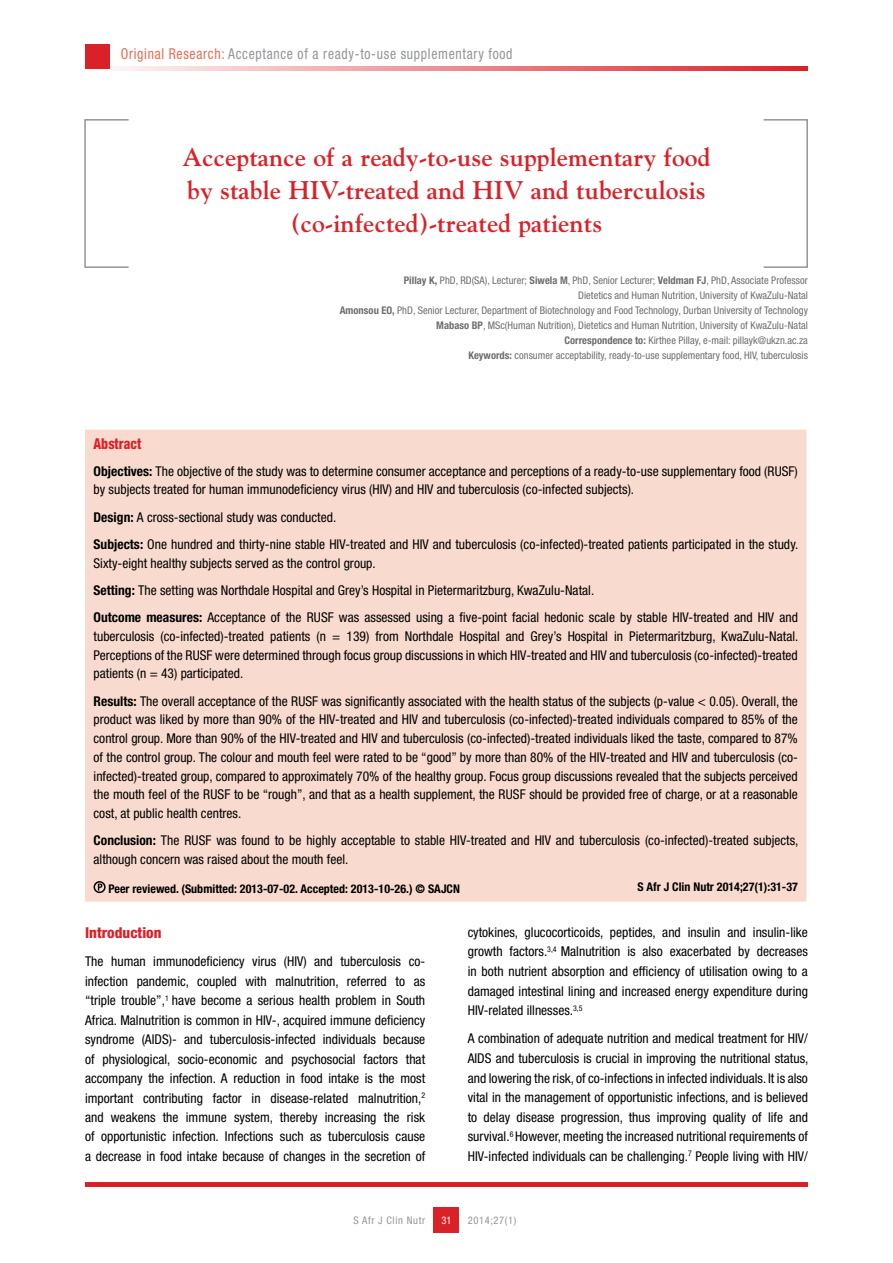
<style>
.page{position:relative;width:893px;height:1263px;background:#fff}
.page>*{position:absolute;margin:0;border:0;box-sizing:border-box;transform-origin:0 0}
.t1{font:700 25.5px/33px "Goudy";color:#da2128;text-align:center}
.t2{font:condensed 15px "Helvetica Neue LT Std";letter-spacing:.05em;color:#939598;scale:.91 1}
.t3{font:800 condensed 15px "Helvetica Neue LT Std";color:#da2128}
.t4{font:800 condensed 15px "Helvetica Neue LT Std";color:#da2128;scale:.9 1}
.t5{font:condensed 13.5px/19.5px "Helvetica Neue LT Std";color:#000;text-align:justify}
.t6{font:700 condensed 12px "Helvetica Neue LT Std";color:#000}
.t7{font:condensed 10.5px/15px "Helvetica Neue LT Std";color:#6d6e71;text-align:right}
.t8{font:condensed 10.5px "Helvetica Neue LT Std";letter-spacing:.06em;color:#939598}
.t9{font:condensed 10.5px "Helvetica Neue LT Std";color:#fff}
.s1{color:#e36e54}
.s2{font-weight:700}
</style>
<div class="page">
<div style="left:434px;top:1208px;width:25px;height:25px;background:#da2128"></div>
<div style="left:85px;top:1182px;width:723px;height:5px;background:#da2128"></div>
<svg style="left:85px;top:66px;width:723px;height:5px;background:#eb8b8f"></svg>
<div style="left:763px;top:119px;width:45px;height:149px;border:2px solid #939598"></div>
<div style="left:84px;top:119px;width:45px;height:149px;border:2px solid #939598"></div>
<div style="left:85px;top:44px;width:24px;height:24px;background:#da2128"></div>
<div style="left:85px;top:430px;width:721px;height:472px;background:#f8dbce"></div>
<div style="left:94px;top:881px;width:12px;height:12px;border:2px solid #000;border-radius:50%"></div>
<svg style="left:98px;top:884px;width:4px;height:6px"></svg>
<p class="t2" style="left:121px;top:45px;width:432px"><span class="s1">Original Research:</span> Acceptance of a ready-to-use supplementary food</p>
<h1 class="t1" style="left:183px;top:140px;width:529px">Acceptance of a ready-to-use supplementary food by stable HIV-treated and HIV and tuberculosis (co-infected)-treated patients</h1>
<p class="t7" style="left:340px;top:272px;width:470px"><span class="s2">Pillay K,</span> PhD, RD(SA), Lecturer; <span class="s2">Siwela M</span>, PhD, Senior Lecturer; <span class="s2">Veldman FJ</span>, PhD, Associate Professor<br>Dietetics and Human Nutrition, University of KwaZulu-Natal<br><span class="s2">Amonsou EO,</span> PhD, Senior Lecturer, Department of Biotechnology and Food Technology, Durban University of Technology <span class="s2">Mabaso BP</span>, MSc(Human Nutrition), Dietetics and Human Nutrition, University of KwaZulu-Natal<br><span class="s2">Correspondence to:</span> Kirthee Pillay, e-mail: pillayk@ukzn.ac.za<br><span class="s2">Keywords:</span> consumer acceptability, ready-to-use supplementary food, HIV, tuberculosis</p>
<p class="t4" style="left:94px;top:434px;width:55px">Abstract</p>
<p class="t5" style="left:94px;top:461px;width:706px;line-height:18.8px"><span class="s2">Objectives:</span> The objective of the study was to determine consumer acceptance and perceptions of a ready-to-use supplementary food (RUSF) by subjects treated for human immunodeficiency virus (HIV) and HIV and tuberculosis (co-infected subjects).</p>
<p class="t5" style="left:94px;top:503px;width:706px;line-height:27.3px"><span class="s2">Design:</span> A cross-sectional study was conducted.<br><span class="s2">Subjects:</span> One hundred and thirty-nine stable HIV-treated and HIV and tuberculosis (co-infected)-treated patients participated in the study.</p>
<p class="t5" style="left:94px;top:549px;width:706px;line-height:27.3px;text-align:left">Sixty-eight healthy subjects served as the control group.<br><span class="s2">Setting:</span> The setting was Northdale Hospital and Grey’s Hospital in Pietermaritzburg, KwaZulu-Natal.<br><span class="s2">Outcome measures:</span> Acceptance of the RUSF was assessed using a five-point facial hedonic scale by stable HIV-treated and HIV and</p>
<p class="t5" style="left:94px;top:626px;width:706px;line-height:18.8px">tuberculosis (co-infected)-treated patients (n = 139) from Northdale Hospital and Grey’s Hospital in Pietermaritzburg, KwaZulu-Natal.<br>Perceptions of the RUSF were determined through focus group discussions in which HIV-treated and HIV and tuberculosis (co-infected)-treated patients (n = 43) participated.</p>
<p class="t5" style="left:94px;top:691px;width:706px;line-height:18.8px"><span class="s2">Results:</span> The overall acceptance of the RUSF was significantly associated with the health status of the subjects (p-value &lt; 0.05). Overall, the product was liked by more than 90% of the HIV-treated and HIV and tuberculosis (co-infected)-treated individuals compared to 85% of the control group. More than 90% of the HIV-treated and HIV and tuberculosis (co-infected)-treated individuals liked the taste, compared to 87% of the control group. The colour and mouth feel were rated to be “good” by more than 80% of the HIV-treated and HIV and tuberculosis (co&shy;infected)-treated group, compared to approximately 70% of the healthy group. Focus group discussions revealed that the subjects perceived the mouth feel of the RUSF to be “rough”, and that as a health supplement, the RUSF should be provided free of charge, or at a reasonable cost, at public health centres.</p>
<p class="t5" style="left:94px;top:831px;width:706px;line-height:18.8px"><span class="s2">Conclusion:</span> The RUSF was found to be highly acceptable to stable HIV-treated and HIV and tuberculosis (co-infected)-treated subjects, although concern was raised about the mouth feel.</p>
<p class="t6" style="left:109px;top:881px;width:353px">Peer reviewed. (Submitted: 2013-07-02. Accepted: 2013-10-26.) © SAJCN</p>
<p class="t6" style="left:637px;top:880px;width:162px">S Afr J Clin Nutr 2014;27(1):31-37</p>
<p class="t3" style="left:85px;top:924px;width:78px">Introduction</p>
<p class="t5" style="left:85px;top:952px;width:342px">The human immunodeficiency virus (HIV) and tuberculosis co&shy;infection pandemic, coupled with malnutrition, referred to as “triple trouble”,<sup>1</sup> have become a serious health problem in South Africa. Malnutrition is common in HIV-, acquired immune deficiency syndrome (AIDS)- and tuberculosis-infected individuals because of physiological, socio-economic and psychosocial factors that accompany the infection. A reduction in food intake is the most important contributing factor in disease-related malnutrition,<sup>2 </sup>and weakens the immune system, thereby increasing the risk of opportunistic infection. Infections such as tuberculosis cause a decrease in food intake because of changes in the secretion of</p>
<p class="t5" style="left:468px;top:922px;width:342px">cytokines, glucocorticoids, peptides, and insulin and insulin-like growth factors.<sup>3,4</sup> Malnutrition is also exacerbated by decreases in both nutrient absorption and efficiency of utilisation owing to a damaged intestinal lining and increased energy expenditure during HIV-related illnesses.<sup>3,5</sup></p>
<p class="t5" style="left:468px;top:1028px;width:342px">A combination of adequate nutrition and medical treatment for HIV/ AIDS and tuberculosis is crucial in improving the nutritional status, and lowering the risk, of co-infections in infected individuals. It is also vital in the management of opportunistic infections, and is believed to delay disease progression, thus improving quality of life and survival.<sup>6</sup> However, meeting the increased nutritional requirements of HIV-infected individuals can be challenging.<sup>7</sup> People living with HIV/</p>
<p class="t8" style="left:354px;top:1214px;width:73px">S Afr J Clin Nutr</p>
<p class="t8" style="left:468px;top:1214px;width:50px">2014;27(1)</p>
<p class="t9" style="left:441px;top:1214px;width:12px">31</p>
</div>
